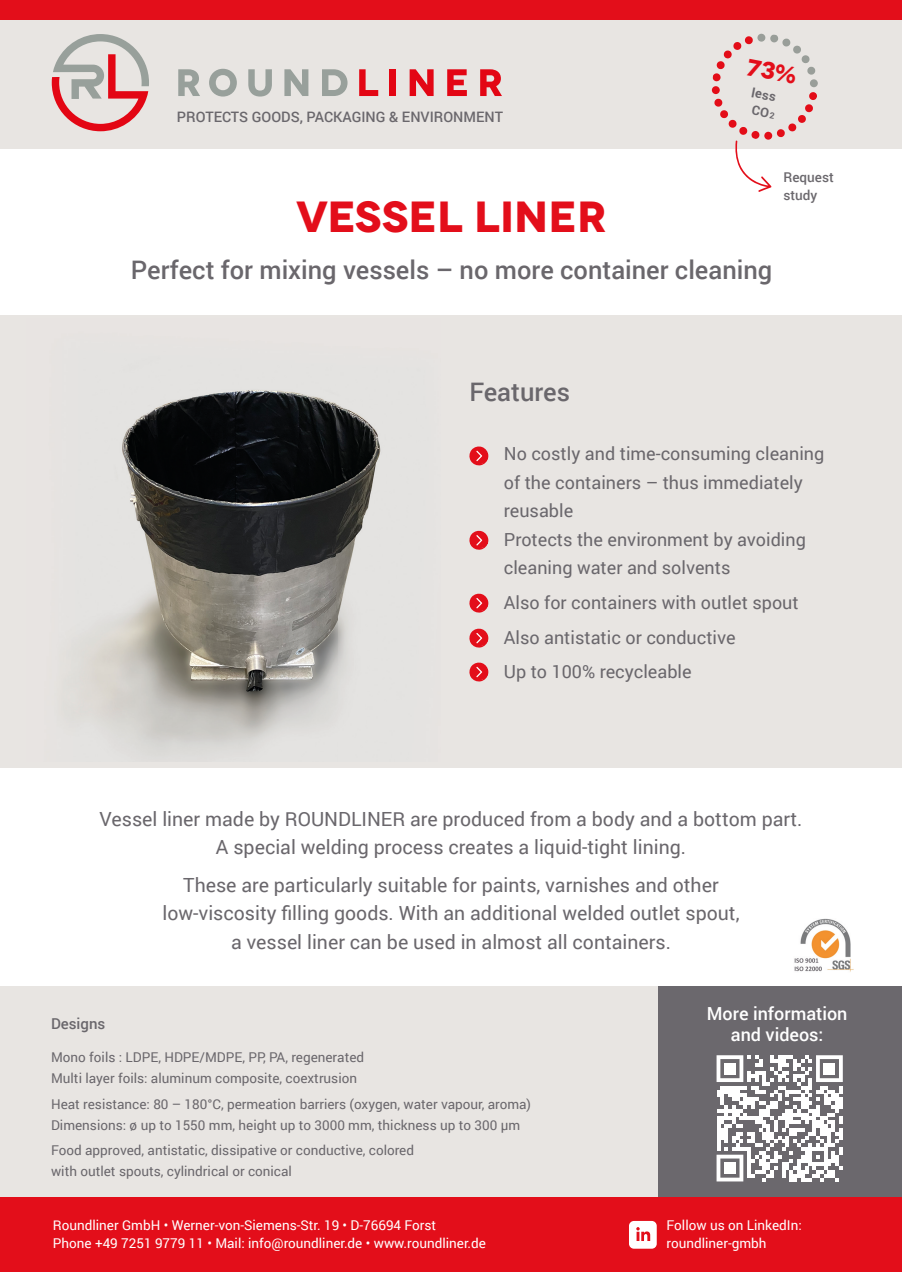
<style>
.page{position:relative;width:902px;height:1272px;background:#fff}
.page>*{position:absolute;margin:0;border:0;box-sizing:border-box;transform-origin:0 0}
.t1{font:700 43.5px "Novecentowide";color:#e30e1a}
.t2{font:500 25.5px "Roboto";color:#6a676c}
.t3{font:19.5px/28.5px "Roboto";color:#6a676c;text-align:center}
.t4{font:18px/28.5px "Roboto";color:#6a676c}
.t5{font:500 18px/21px "Roboto";color:#fff;text-align:center}
.t6{font:500 15px "Roboto";color:#6a676c}
.t7{font:500 14.4px "Roboto";color:#6a676c}
.t8{font:13.5px/21px "Roboto";color:#6a676c}
.t9{font:13.5px/18px "Roboto";color:#fff}
.t10{font:500 13.5px/18px "Roboto";color:#6b686d}
.t11{font:700 12.9px/17.2px "Roboto";color:#6a676c}
.s1{font-size:8.7px}
</style>
<div class="page">
<div style="left:656px;top:985px;width:245px;height:213px;background:#6b686d"></div>
<svg style="left:716px;top:1055px;width:126px;height:126px"></svg>
<div style="left:724px;top:1062px;width:11px;height:12px;background:#fff"></div>
<div style="left:823px;top:1062px;width:12px;height:12px;background:#fff"></div>
<div style="left:724px;top:1162px;width:11px;height:11px;background:#fff"></div>
<div style="left:0;top:316px;width:901px;height:451px;background:#e8e5e2"></div>
<div style="left:1px;top:985px;width:657px;height:214px;background:#e8e5e2"></div>
<div style="left:1px;top:1197px;width:900px;height:74px;background:#e30e1a"></div>
<div style="left:0;top:19px;width:901px;height:130px;background:#e8e5e2"></div>
<svg style="left:52px;top:34px;width:97px;height:97px"></svg>
<svg style="left:178px;top:69px;width:22px;height:27px"></svg>
<svg style="left:209px;top:69px;width:28px;height:28px"></svg>
<svg style="left:248px;top:69px;width:24px;height:28px"></svg>
<svg style="left:284px;top:69px;width:24px;height:27px"></svg>
<svg style="left:322px;top:69px;width:25px;height:27px"></svg>
<svg style="left:359px;top:69px;width:19px;height:27px"></svg>
<div style="left:389px;top:69px;width:7px;height:27px;background:#e30614"></div>
<svg style="left:409px;top:69px;width:24px;height:27px"></svg>
<svg style="left:447px;top:69px;width:20px;height:27px"></svg>
<svg style="left:480px;top:69px;width:22px;height:27px"></svg>
<div style="left:1px;top:0;width:900px;height:19px;background:#e30e1a"></div>
<svg style="left:469px;top:446px;width:20px;height:20px"></svg>
<svg style="left:469px;top:530px;width:20px;height:20px"></svg>
<svg style="left:469px;top:593px;width:20px;height:20px"></svg>
<svg style="left:469px;top:628px;width:20px;height:20px"></svg>
<svg style="left:712px;top:73px;width:8px;height:9px"></svg>
<svg style="left:808px;top:92px;width:9px;height:8px"></svg>
<div style="left:711px;top:86px;width:8px;height:8px;background:#e30d18;border-radius:50%"></div>
<div style="left:809px;top:79px;width:8px;height:8px;background:#999e99;border-radius:50%"></div>
<svg style="left:714px;top:98px;width:99px;height:94px"></svg>
<svg style="left:629px;top:1220px;width:27px;height:28px"></svg>
<img style="left:794px;top:918px;width:60px;height:54px">
<svg style="left:469px;top:662px;width:20px;height:20px"></svg>
<img style="left:73px;top:390px;width:308px;height:368px">
<svg style="left:716px;top:36px;width:99px;height:48px"></svg>
<p class="t7" style="left:177px;top:106px;width:328px">PROTECTS GOODS, PACKAGING &amp; ENVIRONMENT</p>
<p class="t11" style="left:753px;top:83px;width:28px;rotate:11deg">less<br>CO <span class="s1">2</span></p>
<h1 class="t1" style="left:296px;top:189px;width:312px">VESSEL LINER</h1>
<h2 class="t2" style="left:131px;top:252px;width:642px">Perfect for mixing vessels – no more container cleaning</h2>
<p class="t10" style="left:783px;top:168px;width:52px">Request study</p>
<h2 class="t2" style="left:469px;top:374px;width:102px">Features</h2>
<h3 class="t4" style="left:504px;top:439px;width:322px">No costly and time-consuming cleaning of the containers – thus immediately reusable<br>Protects the environment by avoiding cleaning water and solvents</h3>
<h3 class="t4" style="left:504px;top:584px;width:296px;line-height:34.5px">Also for containers with outlet spout<br>Also antistatic or conductive<br>Up to 100% recycleable</h3>
<h3 class="t3" style="left:100px;top:803px;width:704px">Vessel liner made by ROUNDLINER are produced from a body and a bottom part.<br>A special welding process creates a liquid-tight lining.</h3>
<h3 class="t3" style="left:162px;top:869px;width:578px">These are particularly suitable for paints, varnishes and other low-viscosity filling goods. With an additional welded outlet spout, a vessel liner can be used in almost all containers.</h3>
<p class="t6" style="left:51px;top:1013px;width:56px">Designs</p>
<p class="t8" style="left:51px;top:1046px;width:314px">Mono foils : LDPE, HDPE/MDPE, PP, PA, regenerated<br>Multi layer foils: aluminum composite, coextrusion</p>
<p class="t8" style="left:51px;top:1092px;width:481px">Heat resistance: 80 – 180°C, permeation barriers (oxygen, water vapour, aroma)<br>Dimensions: ø up to 1550 mm, height up to 3000 mm, thickness up to 300 µm</p>
<p class="t8" style="left:51px;top:1139px;width:364px">Food approved, antistatic, dissipative or conductive, colored with outlet spouts, cylindrical or conical</p>
<p class="t9" style="left:53px;top:1215px;width:434px">Roundliner GmbH • Werner-von-Siemens-Str. 19 • D-76694 Forst<br>Phone +49 7251 9779 11 • Mail: info@roundliner.de • www.roundliner.de</p>
<h3 class="t5" style="left:706px;top:1002px;width:142px">More information and videos:</h3>
<p class="t9" style="left:666px;top:1216px;width:137px">Follow us on LinkedIn: roundliner-gmbh</p>
</div>
